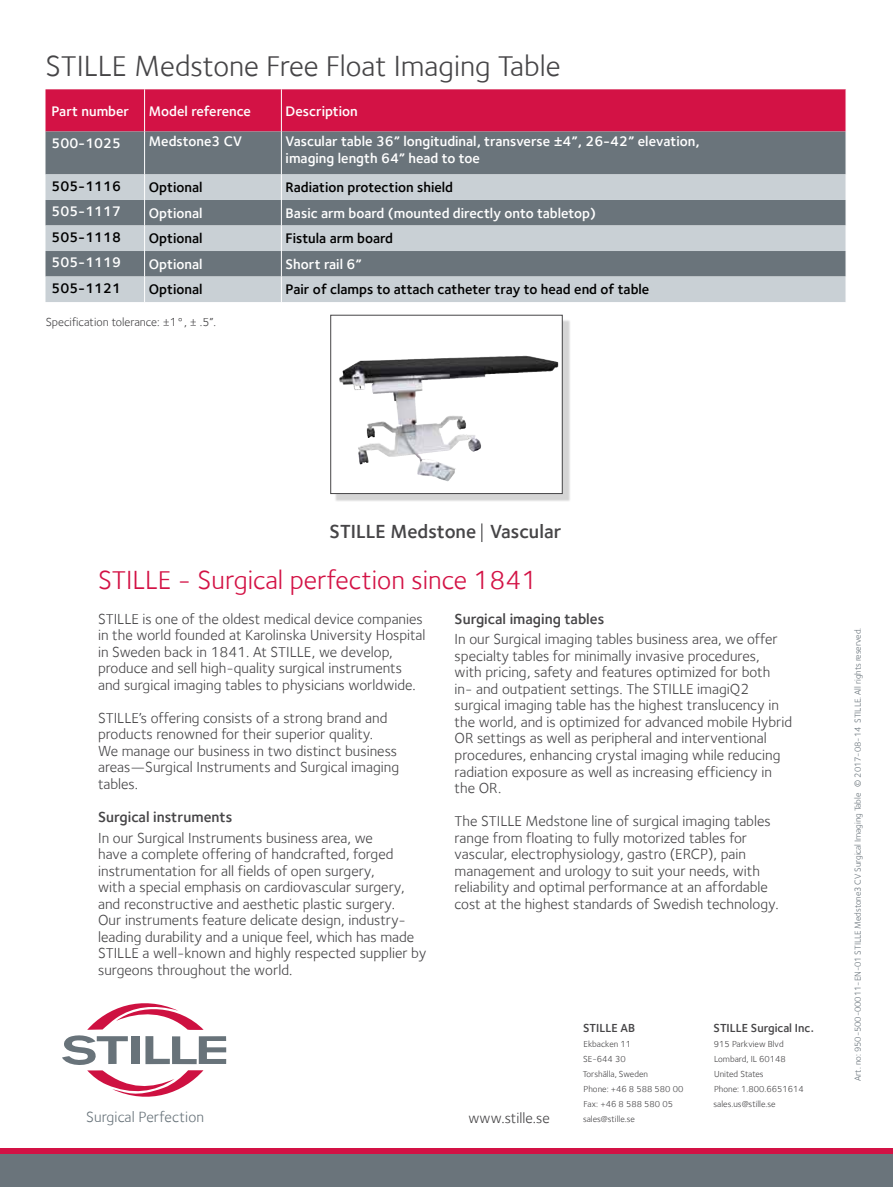
<style>
.page{position:relative;width:893px;height:1187px;background:#fff}
.page>*{position:absolute;margin:0;border:0;box-sizing:border-box;transform-origin:0 0}
.t1{font:30px "Foundry Sterling";color:#464547}
.t2{font:27px "Foundry Sterling";color:#d31245}
.t3{font:600 19.5px "Foundry Sterling";color:#464547}
.t4{font:15.15px "Foundry Sterling";letter-spacing:.005em;color:#68737a}
.t5{font:15px/16.5px "Foundry Sterling";color:#464547}
.t6{font:600 15px "Foundry Sterling";color:#464547}
.t7{font:600 14.25px/17.1px "Foundry Sterling";color:#fff}
.t8{font:600 14.25px "Foundry Sterling";color:#000}
.t9{font:12px "Foundry Sterling";color:#464547}
.t10{font:600 12px "Foundry Sterling";color:#464547}
.t11{font:9px/15px "Foundry Sterling";color:#464547}
.t12{font:9px "Foundry Sterling";letter-spacing:-.01em;color:#6a747b}
</style>
<div class="page">
<div style="left:0;top:1147px;width:893px;height:39px;background:#d31245"></div>
<div style="left:0;top:1154px;width:893px;height:32px;background:#6a747b"></div>
<svg style="left:481px;top:523px;width:1px;height:19px"></svg>
<div style="left:334px;top:319px;width:236px;height:183px;background:#000;opacity:.17"></div>
<div style="left:331px;top:315px;width:231px;height:178px;background:#fff"></div>
<img style="left:339px;top:356px;width:184px;height:82px">
<div style="left:330px;top:315px;width:233px;height:179px;border:1px solid #464547"></div>
<svg style="left:62px;top:1003px;width:164px;height:94px"></svg>
<div style="left:45px;top:89px;width:801px;height:42px;background:#d31245"></div>
<div style="left:45px;top:131px;width:801px;height:43px;background:#6a747b"></div>
<svg style="left:45px;top:174px;width:801px;height:128px;background:#a3abb1"></svg>
<hr style="left:144px;top:131px;width:1px;height:43px;background:#fff">
<hr style="left:281px;top:131px;width:1px;height:43px;background:#fff">
<svg style="left:144px;top:174px;width:1px;height:128px"></svg>
<svg style="left:281px;top:174px;width:1px;height:128px"></svg>
<hr style="left:144px;top:89px;width:1px;height:42px;background:#fff">
<hr style="left:281px;top:89px;width:1px;height:42px;background:#fff">
<h1 class="t1" style="left:45px;top:48px;width:517px">STILLE Medstone Free Float Imaging Table</h1>
<p class="t7" style="left:51px;top:102px;width:79px">Part number</p>
<p class="t7" style="left:149px;top:102px;width:104px">Model reference</p>
<p class="t7" style="left:286px;top:102px;width:74px">Description</p>
<p class="t7" style="left:51px;top:134px;width:71px">500-1025</p>
<p class="t7" style="left:149px;top:132px;width:95px">Medstone3 CV</p>
<p class="t7" style="left:286px;top:132px;width:415px">Vascular table 36” longitudinal, transverse ±4”, 26-42” elevation, imaging length 64” head to toe</p>
<p class="t8" style="left:51px;top:177px;width:71px">505-1116</p>
<p class="t8" style="left:149px;top:179px;width:55px">Optional</p>
<p class="t8" style="left:286px;top:179px;width:169px">Radiation protection shield</p>
<p class="t7" style="left:51px;top:203px;width:71px">505-1117</p>
<p class="t7" style="left:149px;top:204px;width:55px">Optional</p>
<p class="t7" style="left:286px;top:204px;width:312px">Basic arm board (mounted directly onto tabletop)</p>
<p class="t8" style="left:51px;top:228px;width:71px">505-1118</p>
<p class="t8" style="left:149px;top:230px;width:55px">Optional</p>
<p class="t8" style="left:286px;top:230px;width:109px">Fistula arm board</p>
<p class="t7" style="left:51px;top:254px;width:71px">505-1119</p>
<p class="t7" style="left:149px;top:255px;width:55px">Optional</p>
<p class="t7" style="left:286px;top:255px;width:77px">Short rail 6”</p>
<p class="t8" style="left:51px;top:280px;width:71px">505-1121</p>
<p class="t8" style="left:149px;top:281px;width:55px">Optional</p>
<p class="t8" style="left:286px;top:281px;width:365px">Pair of clamps to attach catheter tray to head end of table</p>
<p class="t9" style="left:46px;top:314px;width:172px">Specification tolerance: ±1°, ± .5”.</p>
<h3 class="t3" style="left:330px;top:519px;width:233px">STILLE Medstone Vascular</h3>
<h2 class="t2" style="left:98px;top:564px;width:441px">STILLE - Surgical perfection since 1841</h2>
<p class="t5" style="left:98px;top:610px;width:329px">STILLE is one of the oldest medical device companies in the world founded at Karolinska University Hospital in Sweden back in 1841. At STILLE, we develop, produce and sell high-quality surgical instruments and surgical imaging tables to physicians worldwide.</p>
<p class="t5" style="left:98px;top:709px;width:303px">STILLE’s offering consists of a strong brand and products renowned for their superior quality.<br>We manage our business in two distinct business areas—Surgical Instruments and Surgical imaging tables.</p>
<p class="t6" style="left:98px;top:807px;width:136px">Surgical instruments</p>
<p class="t5" style="left:98px;top:829px;width:330px">In our Surgical Instruments business area, we<br>have a complete offering of handcrafted, forged instrumentation for all fields of open surgery,<br>with a special emphasis on cardiovascular surgery, and reconstructive and aesthetic plastic surgery.<br>Our instruments feature delicate design, industry&shy;leading durability and a unique feel, which has made STILLE a well-known and highly respected supplier by surgeons throughout the world.</p>
<p class="t6" style="left:455px;top:609px;width:151px">Surgical imaging tables</p>
<p class="t5" style="left:455px;top:631px;width:339px">In our Surgical imaging tables business area, we offer specialty tables for minimally invasive procedures,<br>with pricing, safety and features optimized for both<br>in- and outpatient settings. The STILLE imagiQ2 surgical imaging table has the highest translucency in the world, and is optimized for advanced mobile Hybrid OR settings as well as peripheral and interventional procedures, enhancing crystal imaging while reducing radiation exposure as well as increasing efficiency in the OR.</p>
<p class="t5" style="left:455px;top:812px;width:325px">The STILLE Medstone line of surgical imaging tables range from floating to fully motorized tables for vascular, electrophysiology, gastro (ERCP), pain management and urology to suit your needs, with reliability and optimal performance at an affordable cost at the highest standards of Swedish technology.</p>
<p class="t4" style="left:86px;top:1107px;width:119px">Surgical Perfection</p>
<p class="t5" style="left:469px;top:1109px;width:83px">www.stille.se</p>
<p class="t10" style="left:583px;top:1021px;width:54px">STILLE AB</p>
<p class="t11" style="left:583px;top:1036px;width:102px">Ekbacken 11<br>SE-644 30<br>Torshälla, Sweden<br>Phone: +46 8 588 580 00<br>Fax: +46 8 588 580 05 sales@stille.se</p>
<p class="t10" style="left:714px;top:1021px;width:102px">STILLE Surgical Inc.</p>
<p class="t11" style="left:713px;top:1036px;width:92px">915 Parkview Blvd<br>Lombard, IL 60148<br>United States<br>Phone: 1.800.6651614 sales.us@stille.se</p>
<p class="t12" style="left:852px;top:1080px;width:455px;rotate:-90deg">Art. no: 950-500-00011-EN-01 STILLE Medstone3 CV Surgical Imaging Table © 2017-08-14 STILLE. All rights reserved.</p>
</div>
